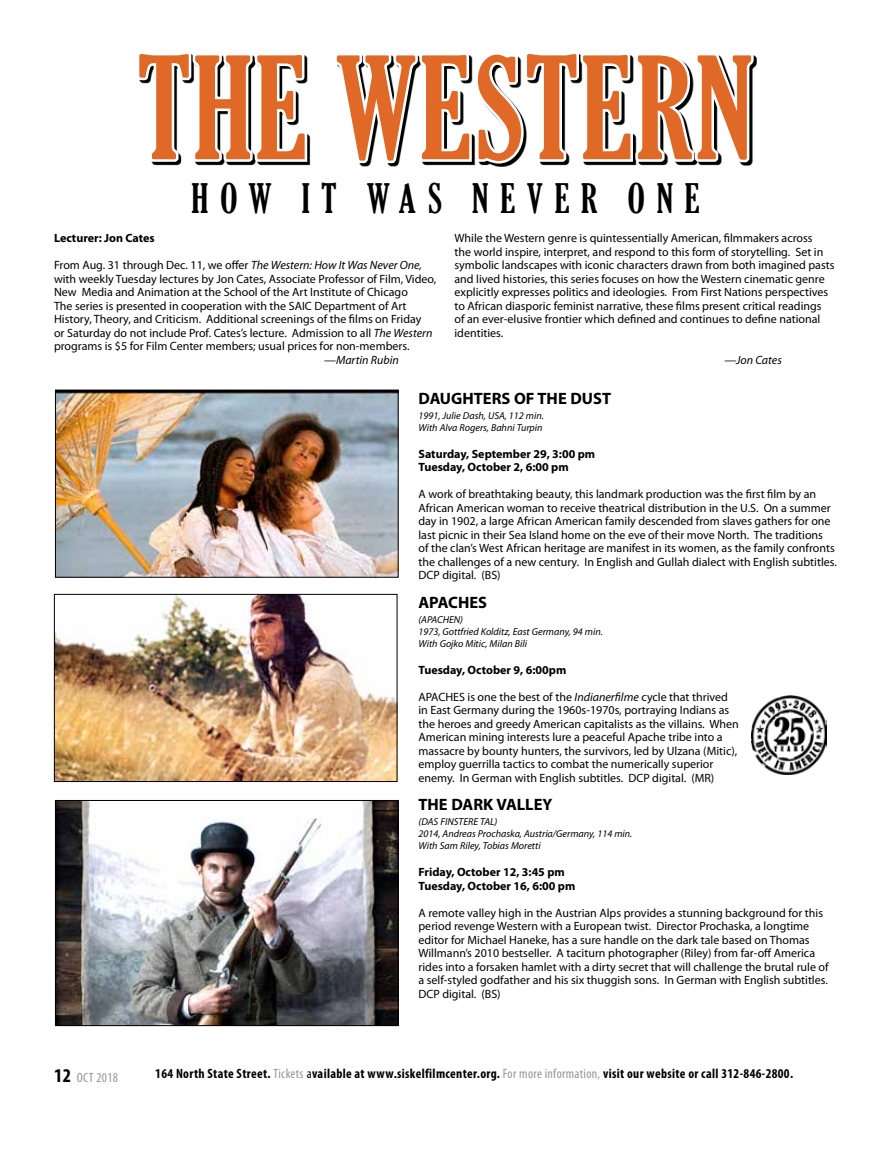
<style>
.page{position:relative;width:891px;height:1161px;background:#fff}
.page>*{position:absolute;margin:0;border:0;box-sizing:border-box;transform-origin:0 0}
.t1{font:extra-condensed 136.8px "Gloucester";letter-spacing:.02em;color:#e06927}
.t2{font:extra-condensed 39px "Gloucester";letter-spacing:.3em;color:#000}
.t3{font:700 16.5px "Myriad Pro";color:#000}
.t4{font:700 condensed 13.5px "Myriad Pro";letter-spacing:.025em;color:#000}
.t5{font:condensed 13.5px "Myriad Pro";letter-spacing:.025em;color:#939598}
.t6{font:12px/13.5px "Myriad Pro";color:#000}
.t7{font:700 12px/13.5px "Myriad Pro";color:#000}
.t8{font:italic 12px "Myriad Pro";color:#000}
.t9{font:italic 10.2px/12px "Myriad Pro";color:#000}
.s1{font-style:italic}
.s2{font-style:normal}
.s3{font-weight:700;font-size:19.5px;color:#000}
.s4{font-weight:400;color:#939598}
.s5{font-weight:400}
</style>
<div class="page">
<svg style="left:153px;top:137px;width:158px;height:29px"></svg>
<svg style="left:139px;top:54px;width:171px;height:110px"></svg>
<svg style="left:336px;top:54px;width:421px;height:113px"></svg>
<img style="left:57px;top:392px;width:340px;height:184px">
<div style="left:55px;top:390px;width:344px;height:188px;border:1px solid #000"></div>
<img style="left:56px;top:596px;width:339px;height:184px">
<div style="left:54px;top:594px;width:343px;height:188px;border:1px solid #000"></div>
<img style="left:57px;top:802px;width:340px;height:222px">
<div style="left:55px;top:800px;width:344px;height:226px;border:1px solid #000"></div>
<img style="left:752px;top:695px;width:74px;height:79px">
<h1 class="t1" style="left:138px;top:31px;width:617px">THE WESTERN</h1>
<h2 class="t2" style="left:192px;top:176px;width:509px">HOW IT WAS NEVER ONE</h2>
<p class="t7" style="left:54px;top:231px;width:102px">Lecturer: Jon Cates</p>
<p class="t6" style="left:54px;top:258px;width:370px">From Aug. 31 through Dec. 11, we offer <span class="s1">The Western: How It Was Never One,</span></p>
<p class="t6" style="left:54px;top:272px;width:384px">with weekly Tuesday lectures by Jon Cates, Associate Professor of Film, Video,</p>
<p class="t6" style="left:54px;top:285px;width:355px">New Media and Animation at the School of the Art Institute of Chicago</p>
<p class="t6" style="left:54px;top:299px;width:354px">The series is presented in cooperation with the SAIC Department of Art</p>
<p class="t6" style="left:54px;top:312px;width:369px">History, Theory, and Criticism. Additional screenings of the films on Friday</p>
<p class="t6" style="left:54px;top:326px;width:380px">or Saturday do not include Prof. Cates’s lecture. Admission to all <span class="s1">The Western</span></p>
<p class="t6" style="left:54px;top:339px;width:357px">programs is $5 for Film Center members; usual prices for non-members.</p>
<p class="t8" style="left:324px;top:352px;width:76px"><span class="s2">—</span>Martin Rubin</p>
<p class="t6" style="left:455px;top:231px;width:382px">While the Western genre is quintessentially American, filmmakers across<br>the world inspire, interpret, and respond to this form of storytelling. Set in symbolic landscapes with iconic characters drawn from both imagined pasts and lived histories, this series focuses on how the Western cinematic genre explicitly expresses politics and ideologies. From First Nations perspectives to African diasporic feminist narrative, these films present critical readings of an ever-elusive frontier which defined and continues to define national identities.</p>
<p class="t8" style="left:725px;top:352px;width:59px">—Jon Cates</p>
<p class="t5" style="left:54px;top:1070px;width:66px"><span class="s3">12</span> OCT 2018</p>
<h3 class="t3" style="left:418px;top:388px;width:194px">DAUGHTERS OF THE DUST</h3>
<p class="t9" style="left:418px;top:409px;width:127px">1991, Julie Dash, USA, 112 min.<br>With Alva Rogers, Bahni Turpin</p>
<p class="t7" style="left:418px;top:447px;width:178px">Saturday, September 29, 3:00 pm<br>Tuesday, October 2, 6:00 pm</p>
<p class="t6" style="left:418px;top:487px;width:420px">A work of breathtaking beauty, this landmark production was the first film by an African American woman to receive theatrical distribution in the U.S. On a summer day in 1902, a large African American family descended from slaves gathers for one last picnic in their Sea Island home on the eve of their move North. The traditions<br>of the clan’s West African heritage are manifest in its women, as the family confronts the challenges of a new century. In English and Gullah dialect with English subtitles.<br>DCP digital. (BS)</p>
<h3 class="t3" style="left:418px;top:592px;width:70px">APACHES</h3>
<p class="t9" style="left:418px;top:613px;width:186px">(APACHEN)<br>1973, Gottfried Kolditz, East Germany, 94 min.<br>With Gojko Mitic, Milan Bili</p>
<p class="t7" style="left:418px;top:663px;width:149px">Tuesday, October 9, 6:00pm</p>
<p class="t6" style="left:418px;top:690px;width:322px">APACHES is one the best of the <span class="s1">Indianerfilme</span> cycle that thrived in East Germany during the 1960s-1970s, portraying Indians as the heroes and greedy American capitalists as the villains. When American mining interests lure a peaceful Apache tribe into a massacre by bounty hunters, the survivors, led by Ulzana (Mitic), employ guerrilla tactics to combat the numerically superior enemy. In German with English subtitles. DCP digital. (MR)</p>
<h3 class="t3" style="left:418px;top:794px;width:135px">THE DARK VALLEY</h3>
<p class="t9" style="left:418px;top:816px;width:215px">(DAS FINSTERE TAL)<br>2014, Andreas Prochaska, Austria/Germany, 114 min.<br>With Sam Riley, Tobias Moretti</p>
<p class="t7" style="left:418px;top:865px;width:158px">Friday, October 12, 3:45 pm<br>Tuesday, October 16, 6:00 pm</p>
<p class="t6" style="left:418px;top:906px;width:412px">A remote valley high in the Austrian Alps provides a stunning background for this period revenge Western with a European twist. Director Prochaska, a longtime editor for Michael Haneke, has a sure handle on the dark tale based on Thomas Willmann’s 2010 bestseller. A taciturn photographer (Riley) from far-off America rides into a forsaken hamlet with a dirty secret that will challenge the brutal rule of a self-styled godfather and his six thuggish sons. In German with English subtitles.<br>DCP digital. (BS)</p>
<p class="t4" style="left:155px;top:1065px;width:639px">164 North State Street. <span class="s4">Tickets</span> <span class="s5">a</span>vailable at www.siskelfilmcenter.org. <span class="s4">For more information,</span> visit our website or call 312-846-2800.</p>
</div>
